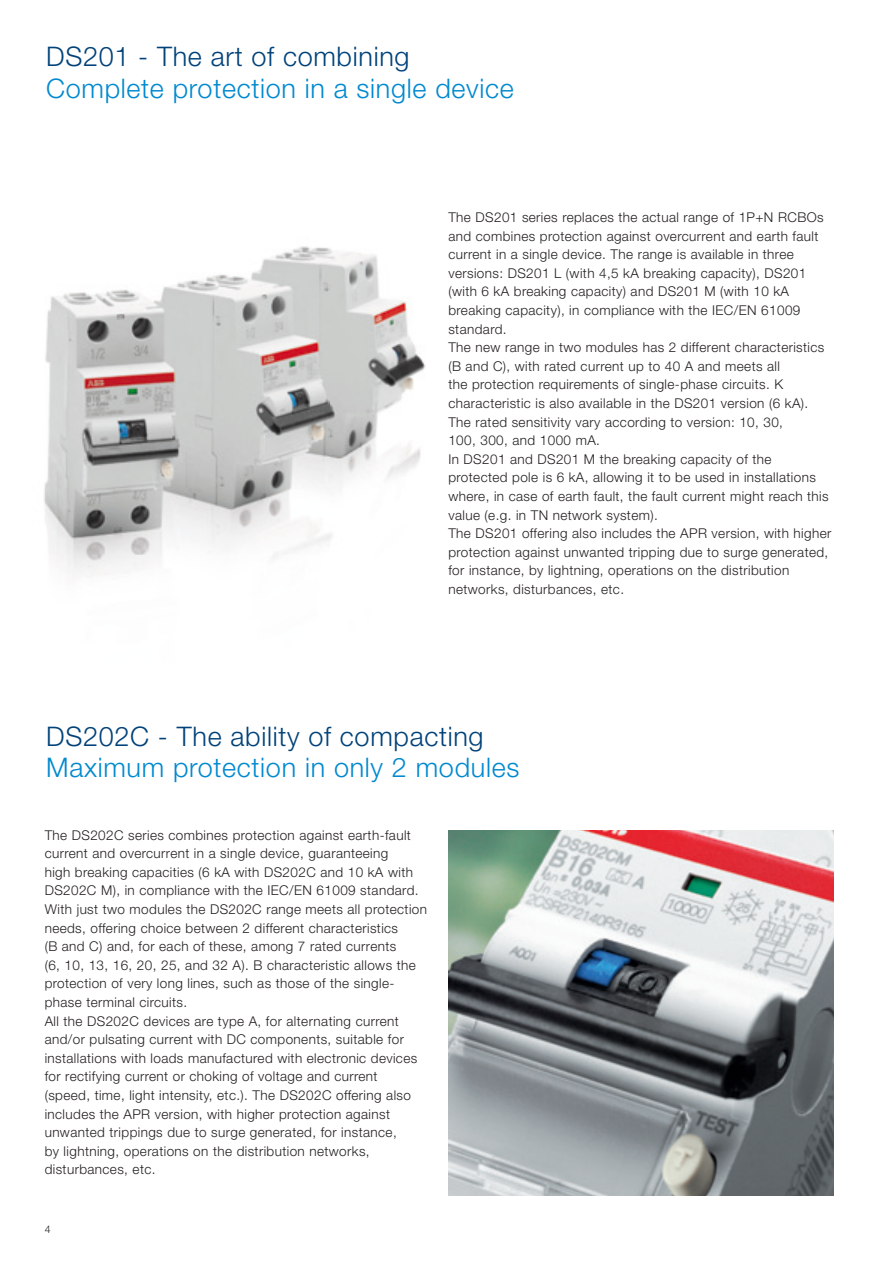
<style>
.page{position:relative;width:893px;height:1263px;background:#fff}
.page>*{position:absolute;margin:0;border:0;box-sizing:border-box;transform-origin:0 0}
.t1{font:300 27px "Helvetica Neue";letter-spacing:.025em;color:#0089cf}
.t2{font:300 27px "Helvetica Neue";letter-spacing:.025em;color:#004279}
.t3{font:300 13.5px/18.6px "Helvetica Neue";letter-spacing:.03em;color:#231f20}
.t4{font:300 10.5px "Helvetica Neue";color:#231f20}
</style>
<div class="page">
<img style="left:44px;top:246px;width:382px;height:330px">
<img style="left:448px;top:831px;width:385px;height:365px">
<h1 class="t2" style="left:46px;top:40px;width:365px">DS201 - The art of combining</h1>
<h1 class="t1" style="left:46px;top:71px;width:469px">Complete protection in a single device</h1>
<p class="t3" style="left:448px;top:208px;width:384px">The DS201 series replaces the actual range of 1P+N RCBOs and combines protection against overcurrent and earth fault current in a single device. The range is available in three versions: DS201 L (with 4,5 kA breaking capacity), DS201 (with 6 kA breaking capacity) and DS201 M (with 10 kA breaking capacity), in compliance with the IEC/EN 61009 standard.<br>The new range in two modules has 2 different characteristics (B and C), with rated current up to 40 A and meets all<br>the protection requirements of single-phase circuits. K characteristic is also available in the DS201 version (6 kA).<br>The rated sensitivity vary according to version: 10, 30,<br>100, 300, and 1000 mA.<br>In DS201 and DS201 M the breaking capacity of the protected pole is 6 kA, allowing it to be used in installations where, in case of earth fault, the fault current might reach this value (e.g. in TN network system).<br>The DS201 offering also includes the APR version, with higher protection against unwanted tripping due to surge generated, for instance, by lightning, operations on the distribution networks, disturbances, etc.</p>
<h1 class="t2" style="left:46px;top:720px;width:439px">DS202C - The ability of compacting</h1>
<h1 class="t1" style="left:46px;top:751px;width:475px">Maximum protection in only 2 modules</h1>
<p class="t3" style="left:45px;top:825px;width:384px">The DS202C series combines protection against earth-fault current and overcurrent in a single device, guaranteeing<br>high breaking capacities (6 kA with DS202C and 10 kA with DS202C M), in compliance with the IEC/EN 61009 standard.<br>With just two modules the DS202C range meets all protection needs, offering choice between 2 different characteristics<br>(B and C) and, for each of these, among 7 rated currents<br>(6, 10, 13, 16, 20, 25, and 32 A). B characteristic allows the protection of very long lines, such as those of the single&shy;phase terminal circuits.<br>All the DS202C devices are type A, for alternating current and/or pulsating current with DC components, suitable for installations with loads manufactured with electronic devices for rectifying current or choking of voltage and current<br>(speed, time, light intensity, etc.). The DS202C offering also includes the APR version, with higher protection against unwanted trippings due to surge generated, for instance,<br>by lightning, operations on the distribution networks, disturbances, etc.</p>
<p class="t4" style="left:45px;top:1223px;width:7px">4</p>
</div>
